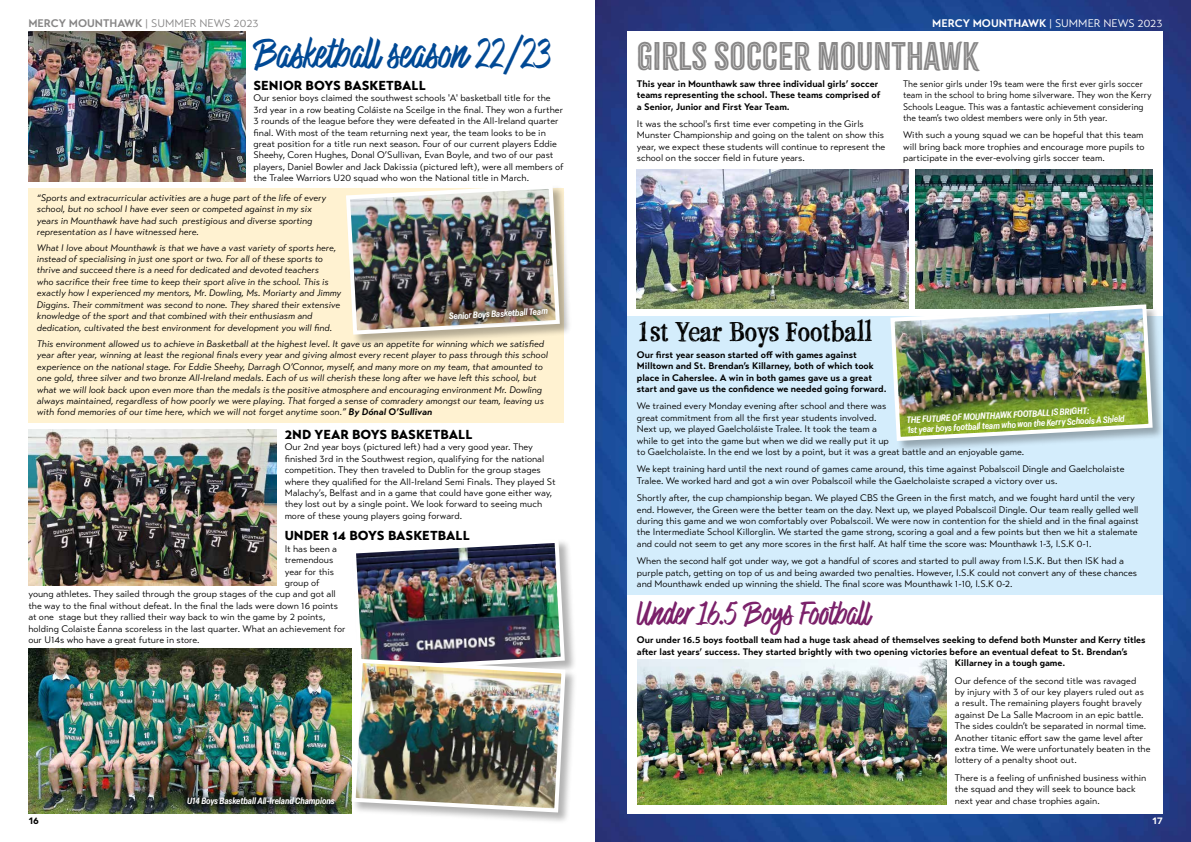
<style>
.page{position:relative;width:1191px;height:842px;background:#fff}
.page>*{position:absolute;margin:0;border:0;box-sizing:border-box;transform-origin:0 0}
.t1{font:38px "Highest Praise";color:#004995}
.t2{font:35px "Citrus Gothic Inline";color:#878686}
.t3{font:30px "Highest Praise";letter-spacing:-.005em;color:#7b216a}
.t4{font:700 30px "P22 Stanyan";color:#000}
.t5{font:900 13px "Transat Text";color:#000}
.t6{font:11px "Transat Text Standard";color:#878686}
.t7{font:11px "Transat Text Standard";color:#fff}
.t8{font:700 10px "Arboria";color:#000}
.t9{font:700 10px "Arboria";color:#fff}
.t10{font:9.5px/11.4px "Transat Text Standard";color:#000}
.t11{font:italic 9.5px/11.4px "Transat Text Standard";color:#000}
.t12{font:700 9.5px/11.4px "Transat Text";color:#000}
.t13{font:9.5px/11.4px "Transat Text Standard";color:#000;scale:.95 1}
.t14{font:italic 600 condensed 9px/10px "Elza";color:#fff}
.s1{font-family:"Transat Text";font-weight:700}
</style>
<div class="page">
<img style="left:595px;top:0;width:596px;height:842px">
<div style="left:626px;top:31px;width:536px;height:783px;background:#fff"></div>
<img style="left:637px;top:169px;width:271px;height:139px">
<div style="left:28px;top:188px;width:536px;height:234px;background:#fff2d1"></div>
<img style="left:28px;top:31px;width:217px;height:151px">
<div style="left:346px;top:185px;width:226px;height:162px;background:#000;opacity:.3"></div>
<img style="left:346px;top:185px;width:216px;height:152px">
<img style="left:28px;top:429px;width:248px;height:157px">
<div style="left:352px;top:539px;width:225px;height:144px;background:#000;opacity:.3"></div>
<img style="left:28px;top:648px;width:321px;height:166px">
<img style="left:177px;top:787px;width:167px;height:27px">
<div style="left:351px;top:659px;width:226px;height:165px;background:#000;opacity:.3"></div>
<img style="left:349px;top:539px;width:218px;height:276px">
<img style="left:916px;top:169px;width:236px;height:133px">
<div style="left:626px;top:316px;width:536px;height:278px;background:#d4edfc"></div>
<div style="left:890px;top:304px;width:274px;height:149px;background:#000;opacity:.3"></div>
<img style="left:888px;top:302px;width:266px;height:141px">
<img style="left:638px;top:660px;width:308px;height:144px">
<p class="t6" style="left:28px;top:16px;width:232px"><span class="s1">MERCY MOUNTHAWK</span> | SUMMER NEWS 2023</p>
<p class="t7" style="left:932px;top:16px;width:232px"><span class="s1">MERCY MOUNTHAWK</span> | SUMMER NEWS 2023</p>
<h1 class="t1" style="left:254px;top:28px;width:297px">Basketball season 22/23</h1>
<h3 class="t5" style="left:253px;top:78px;width:174px">SENIOR BOYS BASKETBALL</h3>
<p class="t10" style="left:253px;top:93px;width:311px">Our senior boys claimed the southwest schools 'A' basketball title for the 3rd year in a row beating Coláiste na Sceilge in the final. They won a further 3 rounds of the league before they were defeated in the All-Ireland quarter final. With most of the team returning next year, the team looks to be in great position for a title run next season. Four of our current players Eddie Sheehy, Coren Hughes, Donal O’Sullivan, Evan Boyle, and two of our past players, Daniel Bowler and Jack Dakissia (pictured left), were all members of the Tralee Warriors U20 squad who won the National title in March.</p>
<p class="t11" style="left:37px;top:192px;width:291px">“Sports and extracurricular activities are a huge part of the life of every school, but no school I have ever seen or competed against in my six years in Mounthawk have had such prestigious and diverse sporting representation as I have witnessed here.</p>
<p class="t11" style="left:37px;top:242px;width:306px">What I love about Mounthawk is that we have a vast variety of sports here, instead of specialising in just one sport or two. For all of these sports to thrive and succeed there is a need for dedicated and devoted teachers<br>who sacrifice their free time to keep their sport alive in the school. This is exactly how I experienced my mentors, Mr. Dowling, Ms. Moriarty and Jimmy Diggins. Their commitment was second to none. They shared their extensive knowledge of the sport and that combined with their enthusiasm and dedication, cultivated the best environment for development you will find.</p>
<p class="t11" style="left:37px;top:338px;width:512px">This environment allowed us to achieve in Basketball at the highest level. It gave us an appetite for winning which we satisfied year after year, winning at least the regional finals every year and giving almost every recent player to pass through this school experience on the national stage. For Eddie Sheehy, Darragh O’Connor, myself, and many more on my team, that amounted to one gold, three silver and two bronze All-Ireland medals. Each of us will cherish these long after we have left this school, but what we will look back upon even more than the medals is the positive atmosphere and encouraging environment Mr. Dowling always maintained, regardless of how poorly we were playing. That forged a sense of comradery amongst our team, leaving us with fond memories of our time here, which we will not forget anytime soon.” <span class="s1">By Dónal O’Sullivan</span></p>
<p class="t14" style="left:448px;top:311px;width:101px;rotate:-3deg">Senior Boys Basketball Team</p>
<h3 class="t5" style="left:285px;top:426px;width:189px">2ND YEAR BOYS BASKETBALL</h3>
<p class="t10" style="left:285px;top:441px;width:272px">Our 2nd year boys (pictured left) had a very good year. They finished 3rd in the Southwest region, qualifying for the national competition. They then traveled to Dublin for the group stages where they qualified for the All-Ireland Semi Finals. They played St Malachy’s, Belfast and in a game that could have gone either way, they lost out by a single point. We look forward to seeing much more of these young players going forward.</p>
<h3 class="t5" style="left:285px;top:528px;width:186px">UNDER 14 BOYS BASKETBALL</h3>
<p class="t10" style="left:285px;top:543px;width:54px">It has been a</p>
<p class="t10" style="left:285px;top:554px;width:50px">tremendous</p>
<p class="t10" style="left:285px;top:566px;width:51px">year for this</p>
<p class="t10" style="left:285px;top:577px;width:36px">group of</p>
<p class="t10" style="left:28px;top:588px;width:309px">young athletes. They sailed through the group stages of the cup and got all</p>
<p class="t10" style="left:28px;top:600px;width:311px">the way to the final without defeat. In the final the lads were down 16 points</p>
<p class="t10" style="left:28px;top:611px;width:299px">at one stage but they rallied their way back to win the game by 2 points,</p>
<p class="t10" style="left:28px;top:623px;width:319px">holding Colaiste Éanna scoreless in the last quarter. What an achievement for</p>
<p class="t10" style="left:28px;top:634px;width:173px">our U14s who have a great future in store.</p>
<p class="t8" style="left:28px;top:814px;width:12px">16</p>
<p class="t14" style="left:187px;top:796px;width:149px">U14 Boys Basketball All-Ireland Champions</p>
<h2 class="t2" style="left:637px;top:34px;width:343px">GIRLS SOCCER MOUNTHAWK</h2>
<p class="t12" style="left:637px;top:78px;width:245px">This year in Mounthawk saw three individual girls’ soccer teams representing the school. These teams comprised of a Senior, Junior and First Year Team.</p>
<p class="t10" style="left:637px;top:118px;width:250px">It was the school's first time ever competing in the Girls Munster Championship and going on the talent on show this year, we expect these students will continue to represent the school on the soccer field in future years.</p>
<p class="t13" style="left:903px;top:78px;width:263px">The senior girls under 19s team were the first ever girls soccer team in the school to bring home silverware. They won the Kerry Schools League. This was a fantastic achievement considering the team’s two oldest members were only in 5th year.</p>
<p class="t10" style="left:903px;top:130px;width:243px;text-align:justify">With such a young squad we can be hopeful that this team will bring back more trophies and encourage more pupils to participate in the ever-evolving girls soccer team.</p>
<h3 class="t4" style="left:637px;top:314px;width:237px">1st Year Boys Football</h3>
<p class="t12" style="left:637px;top:349px;width:251px">Our first year season started off with games against Milltown and St. Brendan’s Killarney, both of which took place in Caherslee. A win in both games gave us a great start and gave us the confidence we needed going forward.</p>
<p class="t10" style="left:637px;top:400px;width:389px">We trained every Monday evening after school and there was<br>great commitment from all the first year students involved.<br>Next up, we played Gaelcholáiste Tralee. It took the team a<br>while to get into the game but when we did we really put it up<br>to Gaelcholaiste. In the end we lost by a point, but it was a great battle and an enjoyable game.</p>
<p class="t10" style="left:637px;top:463px;width:489px">We kept training hard until the next round of games came around, this time against Pobalscoil Dingle and Gaelcholaiste<br>Tralee. We worked hard and got a win over Pobalscoil while the Gaelcholaiste scraped a victory over us.</p>
<p class="t10" style="left:637px;top:492px;width:503px">Shortly after, the cup championship began. We played CBS the Green in the first match, and we fought hard until the very end. However, the Green were the better team on the day. Next up, we played Pobalscoil Dingle. Our team really gelled well during this game and we won comfortably over Pobalscoil. We were now in contention for the shield and in the final against the Intermediate School Killorglin. We started the game strong, scoring a goal and a few points but then we hit a stalemate and could not seem to get any more scores in the first half. At half time the score was: Mounthawk 1-3, I.S.K 0-1.</p>
<p class="t10" style="left:637px;top:555px;width:502px">When the second half got under way, we got a handful of scores and started to pull away from I.S.K. But then ISK had a purple patch, getting on top of us and being awarded two penalties. However, I.S.K could not convert any of these chances and Mounthawk ended up winning the shield. The final score was Mounthawk 1-10, I.S.K 0-2.</p>
<p class="t14" style="left:906px;top:415px;width:219px;rotate:-3deg">THE FUTURE OF MOUNTHAWK FOOTBALL IS BRIGHT:<br>1st year boys football team who won the Kerry Schools A Shield</p>
<h3 class="t3" style="left:637px;top:593px;width:238px">Under 16.5 Boys Football</h3>
<p class="t12" style="left:637px;top:634px;width:510px">Our under 16.5 boys football team had a huge task ahead of themselves seeking to defend both Munster and Kerry titles</p>
<p class="t12" style="left:637px;top:646px;width:492px">after last years’ success. They started brightly with two opening victories before an eventual defeat to St. Brendan’s</p>
<p class="t12" style="left:955px;top:657px;width:112px">Killarney in a tough game.</p>
<p class="t10" style="left:955px;top:675px;width:197px">Our defence of the second title was ravaged<br>by injury with 3 of our key players ruled out as a result. The remaining players fought bravely against De La Salle Macroom in an epic battle.<br>The sides couldn’t be separated in normal time.<br>Another titanic effort saw the game level after extra time. We were unfortunately beaten in the lottery of a penalty shoot out.</p>
<p class="t10" style="left:955px;top:772px;width:193px">There is a feeling of unfinished business within the squad and they will seek to bounce back next year and chase trophies again.</p>
<p class="t9" style="left:1152px;top:814px;width:12px">17</p>
</div>
